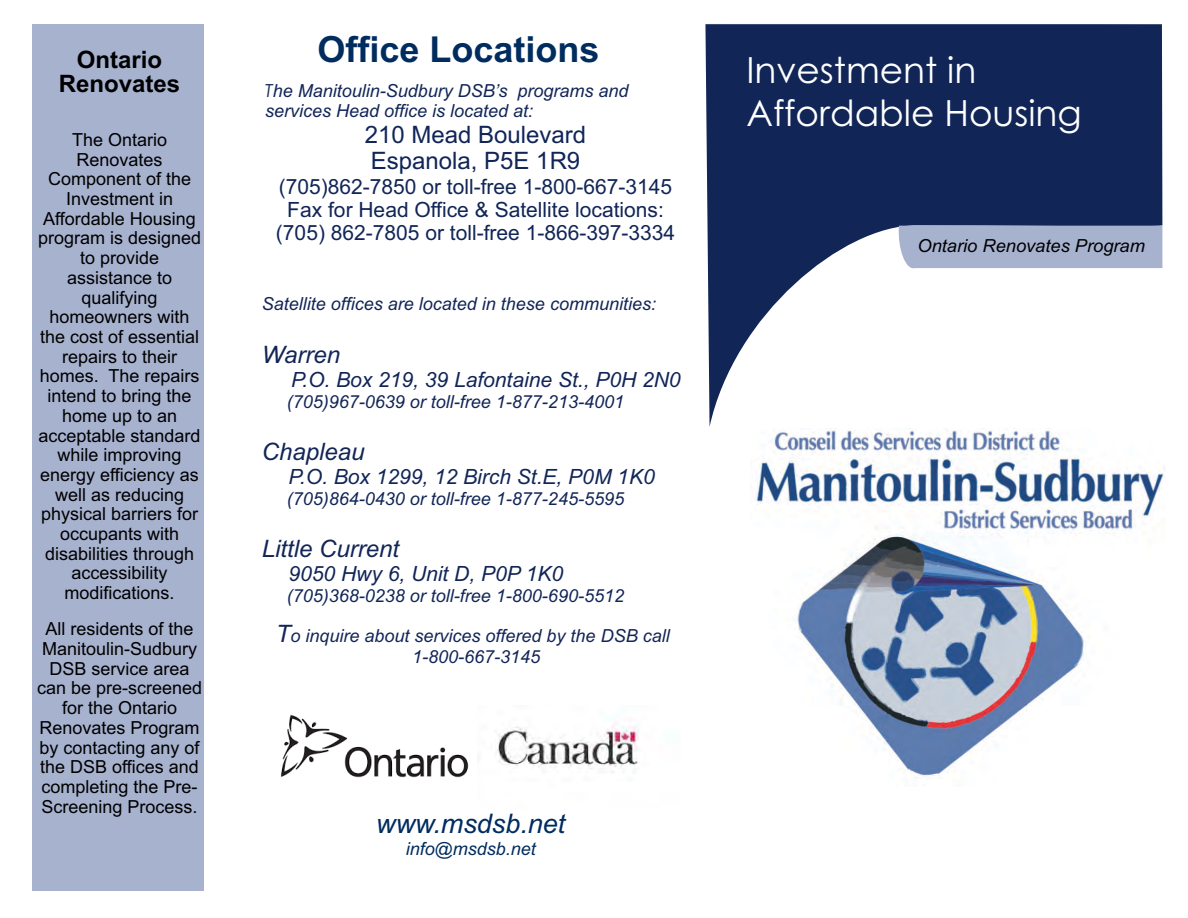
<style>
.page{position:relative;width:1188px;height:918px;background:#fff}
.page>*{position:absolute;margin:0;border:0;box-sizing:border-box;transform-origin:0 0}
.t1{font:36px/42.9px "Century Gothic";color:#fff}
.t2{font:700 36px "Arial";color:#002c5f}
.t3{font:italic 27px "Arial";color:#002c5f}
.t4{font:24px/26.8px "Arial";color:#112557}
.t5{font:italic 24px "Arial";color:#112557}
.t6{font:700 24px/24.2px "Arial";color:#000;text-align:center}
.t7{font:21px/23.4px "Arial";color:#112557;text-align:center}
.t8{font:italic 21px "Arial";color:#112557}
.t9{font:18px/19.6px "Arial";color:#000;text-align:center}
.t10{font:italic 18px/20.2px "Arial";color:#112557}
.t11{font:italic 18px "Arial";color:#000}
.t12{font:italic 18px "Arial";color:#002c5f}
.s1{font-family:"Century Gothic"}
.s2{font-size:24px}
</style>
<div class="page">
<svg style="left:705px;top:24px;width:457px;height:403px;fill:#112557"></svg>
<div style="left:33px;top:24px;width:171px;height:867px;background:#a7b2cf"></div>
<svg style="left:897px;top:226px;width:265px;height:45px;background:#aeb8d2"></svg>
<img style="left:750px;top:429px;width:416px;height:349px">
<img style="left:258px;top:691px;width:234px;height:87px">
<img style="left:477px;top:706px;width:162px;height:72px">
<h3 class="t6" style="left:59px;top:50px;width:123px">Ontario<br>Renovates</h3>
<p class="t9" style="left:38px;top:131px;width:165px">The Ontario<br>Renovates<br>Component of the<br>Investment in<br>Affordable Housing program is designed to provide assistance to qualifying homeowners with the cost of essential repairs to their homes. The repairs intend to bring the home up to an acceptable standard while improving energy efficiency as well as reducing physical barriers for occupants with disabilities through accessibility modifications.</p>
<p class="t9" style="left:37px;top:621px;width:167px">All residents of the<br>Manitoulin-Sudbury<br>DSB service area can be pre-screened for the Ontario<br>Renovates Program by contacting any of the DSB offices and completing the Pre-<br>Screening Process.</p>
<h1 class="t2" style="left:318px;top:36px;width:284px">Office Locations</h1>
<p class="t10" style="left:265px;top:82px;width:365px"><span class="s1">T</span>he Manitoulin-Sudbury DSB’s programs and services Head office is located at:</p>
<h3 class="t4" style="left:365px;top:123px;width:223px">210 Mead Boulevard<br>Espanola, P5E 1R9</h3>
<p class="t7" style="left:276px;top:176px;width:401px">(705)862-7850 or toll-free 1-800-667-3145<br>Fax for Head Office &amp; Satellite locations: (705) 862-7805 or toll-free 1-866-397-3334</p>
<p class="t10" style="left:262px;top:296px;width:396px">Satellite offices are located in these communities:</p>
<h3 class="t5" style="left:262px;top:345px;width:80px">Warren</h3>
<p class="t8" style="left:291px;top:372px;width:391px">P.O. Box 219, 39 Lafontaine St., P0H 2N0</p>
<p class="t10" style="left:287px;top:393px;width:339px">(705)967-0639 or toll-free 1-877-213-4001</p>
<h3 class="t5" style="left:262px;top:442px;width:104px">Chapleau</h3>
<p class="t8" style="left:289px;top:469px;width:368px">P.O. Box 1299, 12 Birch St.E, P0M 1K0</p>
<p class="t10" style="left:287px;top:490px;width:339px">(705)864-0430 or toll-free 1-877-245-5595</p>
<h3 class="t5" style="left:262px;top:540px;width:139px">Little Current</h3>
<p class="t8" style="left:289px;top:566px;width:276px">9050 Hwy 6, Unit D, P0P 1K0</p>
<p class="t10" style="left:287px;top:587px;width:339px">(705)368-0238 or toll-free 1-800-690-5512</p>
<p class="t10" style="left:276px;top:626px;width:395px;line-height:21.5px;text-align:center"><span class="s2">T</span>o inquire about services offered by the DSB call<br>1-800-667-3145</p>
<h2 class="t3" style="left:376px;top:813px;width:191px">www.msdsb.net</h2>
<p class="t12" style="left:406px;top:841px;width:132px">info@msdsb.net</p>
<h1 class="t1" style="left:746px;top:52px;width:337px">Investment in<br>Affordable Housing</h1>
<p class="t11" style="left:918px;top:239px;width:229px">Ontario Renovates Program</p>
</div>
